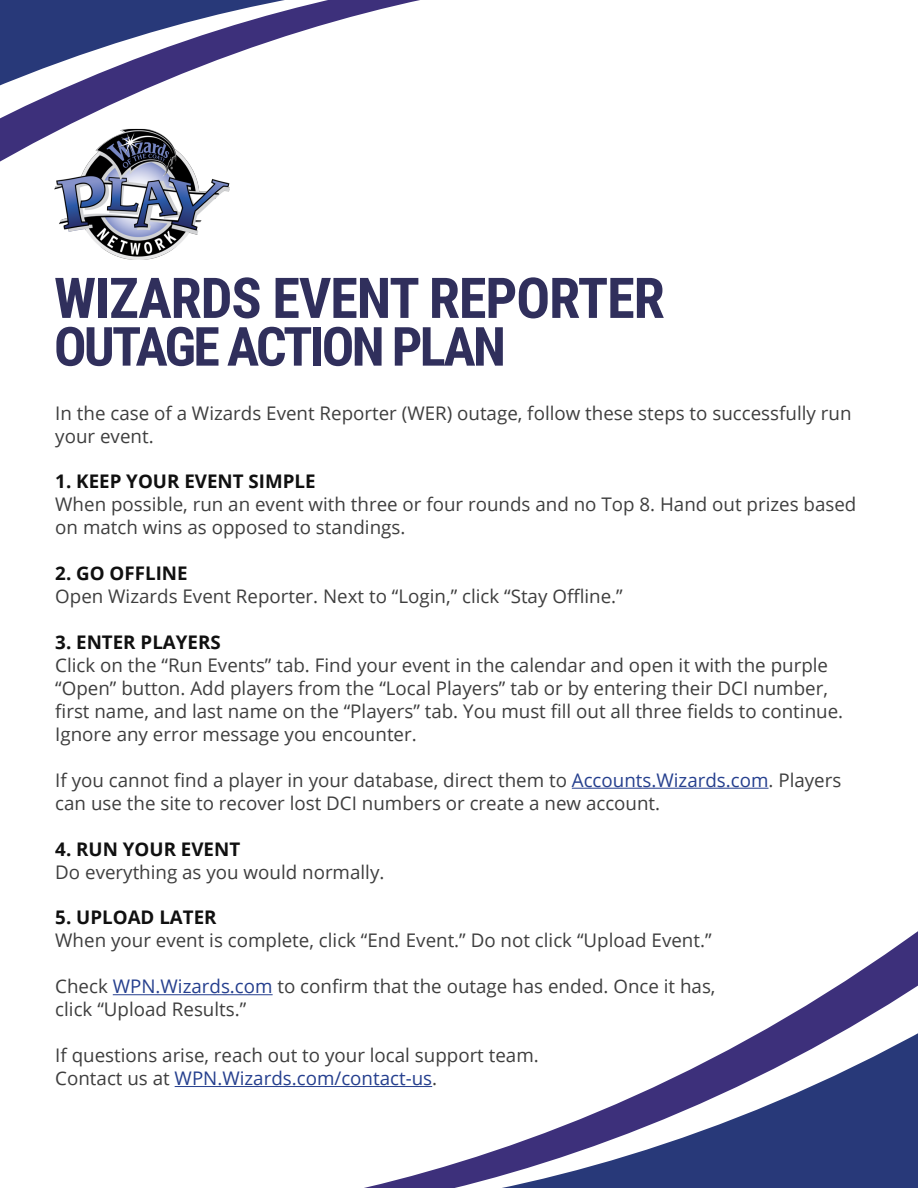
<style>
.page{position:relative;width:918px;height:1188px;background:#fff}
.page>*{position:absolute;margin:0;border:0;box-sizing:border-box;transform-origin:0 0}
.t1{font:700 56.25px "Roboto Condensed";letter-spacing:-.02em;color:#302f5c}
.t2{font:700 54px "Roboto Condensed";letter-spacing:-.05em;color:#302f5c}
.t3{font:18.75px/23px "Open Sans";color:#3e3e3e}
.t4{font:700 18.75px "Open Sans";color:#101010}
.t5{font:18.75px "Open Sans";color:#253f8e}
.s1{color:#253f8e}
.s2{color:#3e3e3e}
</style>
<div class="page">
<svg style="left:0;top:0;width:420px;height:162px"></svg>
<svg style="left:185px;top:931px;width:733px;height:257px"></svg>
<img style="left:54px;top:129px;width:176px;height:131px">
<hr style="left:572px;top:788px;width:197px;height:1px;background:#253f8e">
<hr style="left:113px;top:994px;width:160px;height:1px;background:#253f8e">
<hr style="left:175px;top:1086px;width:257px;height:1px;background:#253f8e">
<p class="t1" style="left:54px;top:259px;width:612px">WIZARDS EVENT REPORTER</p>
<p class="t2" style="left:54px;top:309px;width:453px">OUTAGE ACTION PLAN</p>
<p class="t3" style="left:55px;top:401px;width:798px">In the case of a Wizards Event Reporter (WER) outage, follow these steps to successfully run your event.</p>
<p class="t4" style="left:55px;top:468px;width:262px">1. KEEP YOUR EVENT SIMPLE</p>
<p class="t3" style="left:55px;top:493px;width:803px">When possible, run an event with three or four rounds and no Top 8. Hand out prizes based on match wins as opposed to standings.</p>
<p class="t4" style="left:55px;top:560px;width:134px">2. GO OFFLINE</p>
<p class="t3" style="left:55px;top:584px;width:569px">Open Wizards Event Reporter. Next to “Login,” click “Stay Offline.”</p>
<p class="t4" style="left:55px;top:629px;width:167px">3. ENTER PLAYERS</p>
<p class="t3" style="left:55px;top:653px;width:789px">Click on the “Run Events” tab. Find your event in the calendar and open it with the purple “Open” button. Add players from the “Local Players” tab or by entering their DCI number, first name, and last name on the “Players” tab. You must fill out all three fields to continue.<br>Ignore any error message you encounter.</p>
<p class="t3" style="left:55px;top:768px;width:788px">If you cannot find a player in your database, direct them to <span class="s1">Accounts.Wizards.com</span>. Players can use the site to recover lost DCI numbers or create a new account.</p>
<p class="t4" style="left:55px;top:836px;width:186px">4. RUN YOUR EVENT</p>
<p class="t3" style="left:55px;top:860px;width:331px">Do everything as you would normally.</p>
<p class="t4" style="left:55px;top:904px;width:163px">5. UPLOAD LATER</p>
<p class="t3" style="left:55px;top:929px;width:658px">When your event is complete, click “End Event.” Do not click “Upload Event.”</p>
<p class="t3" style="left:55px;top:975px;width:662px">Check <span class="s1">WPN.Wizards.com</span> to confirm that the outage has ended. Once it has,</p>
<p class="t3" style="left:55px;top:998px;width:193px">click “Upload Results.”</p>
<p class="t3" style="left:55px;top:1043px;width:485px">If questions arise, reach out to your local support team.</p>
<p class="t5" style="left:55px;top:1065px;width:383px"><span class="s2">Contact us at</span> WPN.Wizards.com/contact-us<span class="s2">.</span></p>
</div>
